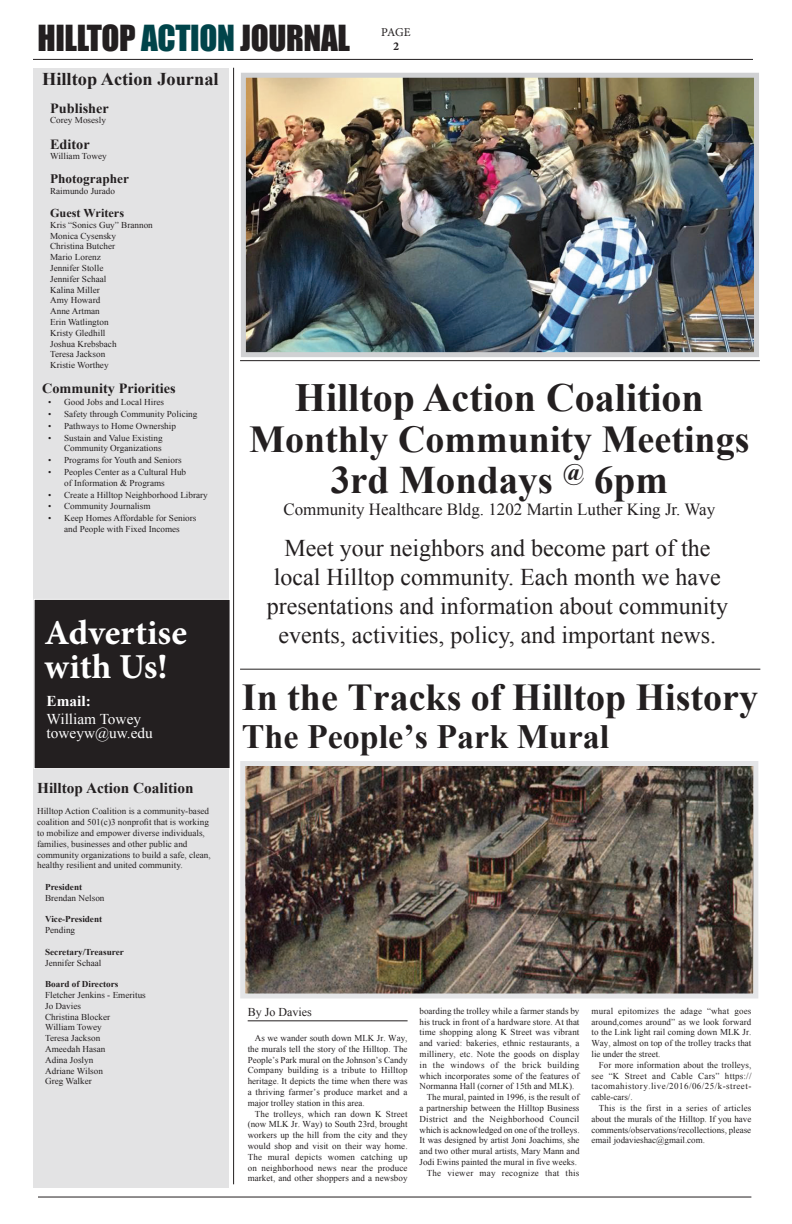
<style>
.page{position:relative;width:792px;height:1224px;background:#fff}
.page>*{position:absolute;margin:0;border:0;box-sizing:border-box;transform-origin:0 0}
.t1{font:700 40px "Times New Roman";color:#231f20}
.t2{font:700 39px "Times New Roman";color:#231f20}
.t3{font:700 38px "Times New Roman";color:#231f20}
.t4{font:700 35px/34px "Minion Pro";color:#fff}
.t5{font:700 34px "Times New Roman";color:#231f20}
.t6{font:33px "Impact";letter-spacing:-.01em;color:#231f20}
.t7{font:24px/28.8px "Times New Roman";color:#231f20;text-align:center}
.t8{font:700 18px "Times New Roman";color:#231f20}
.t9{font:17px "Times New Roman";color:#231f20}
.t10{font:15px/14px "Times New Roman";color:#fff}
.t11{font:700 15px "Times New Roman";color:#231f20}
.t12{font:700 15px "Times New Roman";color:#fff}
.t13{font:700 14px "Times New Roman";color:#231f20}
.t14{font:700 13px "Times New Roman";color:#231f20}
.t15{font:700 12px "Times New Roman";color:#231f20}
.t16{font:12px "Times New Roman";color:#231f20}
.t17{font:12px "Minion Pro";color:#231f20}
.t18{font:700 12px "Minion Pro";color:#231f20}
.t19{font:9px/10.8px "Times New Roman";color:#231f20;text-align:justify}
.t20{font:9px "Times New Roman";letter-spacing:.03em;color:#231f20}
.t21{font:700 9px "Times New Roman";color:#231f20}
.t22{font:9px "Times New Roman";letter-spacing:.025em;color:#231f20}
.s1{color:#00444a}
</style>
<div class="page">
<hr style="left:33px;top:59px;width:720px;height:1px;background:#231f20">
<div style="left:33px;top:68px;width:196px;height:1119px;background:#e3e3e4"></div>
<hr style="left:233px;top:68px;width:1px;height:1116px;background:#231f20">
<div style="left:34px;top:599px;width:196px;height:170px;background:#231f20"></div>
<div style="left:34px;top:599px;width:197px;height:170px;border:1px solid #fff"></div>
<hr style="left:38px;top:1197px;width:713px;height:1px;background:#231f20">
<hr style="left:240px;top:669px;width:520px;height:1px;background:#231f20">
<hr style="left:240px;top:360px;width:520px;height:1px;background:#231f20">
<img style="left:247px;top:79px;width:506px;height:272px">
<div style="left:241px;top:73px;width:518px;height:284px;border:5px solid #d0d1d3"></div>
<hr style="left:248px;top:1020px;width:160px;height:1px;background:#231f20">
<img style="left:246px;top:767px;width:506px;height:226px">
<div style="left:240px;top:761px;width:518px;height:238px;border:5px solid #e4e5e7"></div>
<h3 class="t6" style="left:38px;top:12px;width:314px">HILLTOP <span class="s1">ACTION</span> JOURNAL</h3>
<h3 class="t17" style="left:381px;top:24px;width:31px">PAGE</h3>
<h3 class="t18" style="left:393px;top:38px;width:7px">2</h3>
<h3 class="t8" style="left:42px;top:66px;width:178px">Hilltop Action Journal</h3>
<h3 class="t13" style="left:50px;top:98px;width:60px">Publisher</h3>
<p class="t19" style="left:50px;top:115px;width:57px">Corey Mosesly</p>
<h3 class="t13" style="left:50px;top:134px;width:41px">Editor</h3>
<p class="t19" style="left:50px;top:151px;width:58px">William Towey</p>
<h3 class="t14" style="left:50px;top:170px;width:80px">Photographer</h3>
<p class="t19" style="left:50px;top:186px;width:67px">Raimundo Jurado</p>
<h3 class="t15" style="left:50px;top:205px;width:76px">Guest Writers</h3>
<p class="t19" style="left:50px;top:219px;width:104px;text-align:left">Kris “Sonics Guy” Brannon<br>Monica Cysensky<br>Christina Butcher<br>Mario Lorenz<br>Jennifer Stolle<br>Jennifer Schaal<br>Kalina Miller<br>Amy Howard<br>Anne Artman<br>Erin Watlington<br>Kristy Gledhill<br>Joshua Krebsbach<br>Teresa Jackson<br>Kristie Worthey</p>
<h3 class="t13" style="left:42px;top:379px;width:135px">Community Priorities</h3>
<p class="t19" style="left:48px;top:397px;width:117px">• Good Jobs and Local Hires</p>
<p class="t19" style="left:48px;top:408px;width:151px">• Safety through Community Policing</p>
<p class="t19" style="left:48px;top:420px;width:129px">• Pathways to Home Ownership</p>
<p class="t19" style="left:48px;top:432px;width:116px;text-align:right">• Sustain and Value Existing<br>Community Organizations</p>
<p class="t19" style="left:48px;top:455px;width:135px">• Programs for Youth and Seniors</p>
<p class="t19" style="left:64px;top:466px;width:124px;text-indent:-16px">• Peoples Center as a Cultural Hub of Information &amp; Programs</p>
<p class="t19" style="left:48px;top:489px;width:161px">• Create a Hilltop Neighborhood Library</p>
<p class="t19" style="left:48px;top:501px;width:104px">• Community Journalism</p>
<p class="t19" style="left:48px;top:513px;width:150px;text-align:center">• Keep Homes Affordable for Seniors and People with Fixed Incomes</p>
<h3 class="t4" style="left:45px;top:615px;width:144px">Advertise with Us!</h3>
<h3 class="t12" style="left:47px;top:691px;width:46px">Email:</h3>
<h3 class="t10" style="left:47px;top:712px;width:108px">William Towey toweyw@uw.edu</h3>
<h3 class="t11" style="left:37px;top:777px;width:158px">Hilltop Action Coalition</h3>
<p class="t19" style="left:37px;top:806px;width:175px;text-align:left">Hilltop Action Coalition is a community-based coalition and 501(c)3 nonprofit that is working to mobilize and empower diverse individuals, families, businesses and other public and community organizations to build a safe, clean, healthy resilient and united community.</p>
<p class="t21" style="left:45px;top:881px;width:39px">President</p>
<p class="t19" style="left:45px;top:892px;width:61px">Brendan Nelson</p>
<p class="t21" style="left:45px;top:913px;width:59px">Vice-President</p>
<p class="t19" style="left:45px;top:925px;width:32px">Pending</p>
<p class="t21" style="left:45px;top:946px;width:80px">Secretary/Treasurer</p>
<p class="t19" style="left:45px;top:957px;width:58px">Jennifer Schaal</p>
<p class="t21" style="left:45px;top:978px;width:75px">Board of Directors</p>
<p class="t19" style="left:45px;top:990px;width:102px;text-align:left">Fletcher Jenkins - Emeritus<br>Jo Davies<br>Christina Blocker<br>William Towey<br>Teresa Jackson<br>Ameedah Hasan<br>Adina Joslyn<br>Adriane Wilson<br>Greg Walker</p>
<h1 class="t1" style="left:295px;top:370px;width:410px">Hilltop Action Coalition</h1>
<h3 class="t3" style="left:249px;top:413px;width:502px">Monthly Community Meetings</h3>
<h2 class="t2" style="left:331px;top:453px;width:339px">3rd Mondays <sup>@</sup> 6pm</h2>
<h3 class="t9" style="left:283px;top:497px;width:433px">Community Healthcare Bldg. 1202 Martin Luther King Jr. Way</h3>
<h3 class="t7" style="left:267px;top:533px;width:463px">Meet your neighbors and become part of the local Hilltop community. Each month we have presentations and information about community events, activities, policy, and important news.</h3>
<h3 class="t3" style="left:242px;top:671px;width:518px">In the Tracks of Hilltop History</h3>
<h3 class="t5" style="left:242px;top:713px;width:369px">The People’s Park Mural</h3>
<h3 class="t16" style="left:248px;top:1004px;width:65px">By Jo Davies</h3>
<p class="t19" style="left:248px;top:1032px;width:161px;text-indent:7px">As we wander south down MLK Jr. Way, the murals tell the story of the Hilltop. The People’s Park mural on the Johnson’s Candy Company building is a tribute to Hilltop heritage. It depicts the time when there was a thriving farmer’s produce market and a major trolley station in this area.</p>
<p class="t19" style="left:248px;top:1108px;width:161px;text-indent:7px">The trolleys, which ran down K Street (now MLK Jr. Way) to South 23rd, brought workers up the hill from the city and they would shop and visit on their way home.<br>The mural depicts women catching up on neighborhood news near the produce market, and other shoppers and a newsboy</p>
<p class="t19" style="left:420px;top:1005px;width:161px">boarding the trolley while a farmer stands by</p>
<p class="t19" style="left:420px;top:1016px;width:161px">his truck in front of a hardware store. At that</p>
<p class="t19" style="left:420px;top:1027px;width:161px">time shopping along K Street was vibrant</p>
<p class="t19" style="left:420px;top:1038px;width:161px">and varied: bakeries, ethnic restaurants, a</p>
<p class="t19" style="left:420px;top:1048px;width:161px">millinery, etc. Note the goods on display</p>
<p class="t20" style="left:420px;top:1059px;width:161px">in the windows of the brick building</p>
<p class="t19" style="left:420px;top:1070px;width:161px">which incorporates some of the features of</p>
<p class="t19" style="left:420px;top:1081px;width:156px">Normanna Hall (corner of 15th and MLK).</p>
<p class="t19" style="left:427px;top:1092px;width:154px">The mural, painted in 1996, is the result of</p>
<p class="t19" style="left:420px;top:1102px;width:161px">a partnership between the Hilltop Business</p>
<p class="t22" style="left:420px;top:1113px;width:161px">District and the Neighborhood Council</p>
<p class="t19" style="left:420px;top:1124px;width:161px">which is acknowledged on one of the trolleys.</p>
<p class="t19" style="left:420px;top:1135px;width:161px">It was designed by artist Joni Joachims, she</p>
<p class="t19" style="left:420px;top:1146px;width:161px">and two other mural artists, Mary Mann and</p>
<p class="t19" style="left:420px;top:1156px;width:159px">Jodi Ewins painted the mural in five weeks.</p>
<p class="t20" style="left:427px;top:1167px;width:154px">The viewer may recognize that this</p>
<p class="t19" style="left:591px;top:1005px;width:161px">mural epitomizes the adage “what goes around,comes around” as we look forward to the Link light rail coming down MLK Jr.<br>Way, almost on top of the trolley tracks that lie under the street.</p>
<p class="t19" style="left:591px;top:1059px;width:162px;text-indent:7px">For more information about the trolleys, see “K Street and Cable Cars” https:// tacomahistory.live/2016/06/25/k-street&shy;cable-cars/.</p>
<p class="t19" style="left:591px;top:1102px;width:161px;text-indent:7px">This is the first in a series of articles about the murals of the Hilltop. If you have comments/observations/recollections, please email jodavieshac@gmail.com.</p>
</div>
